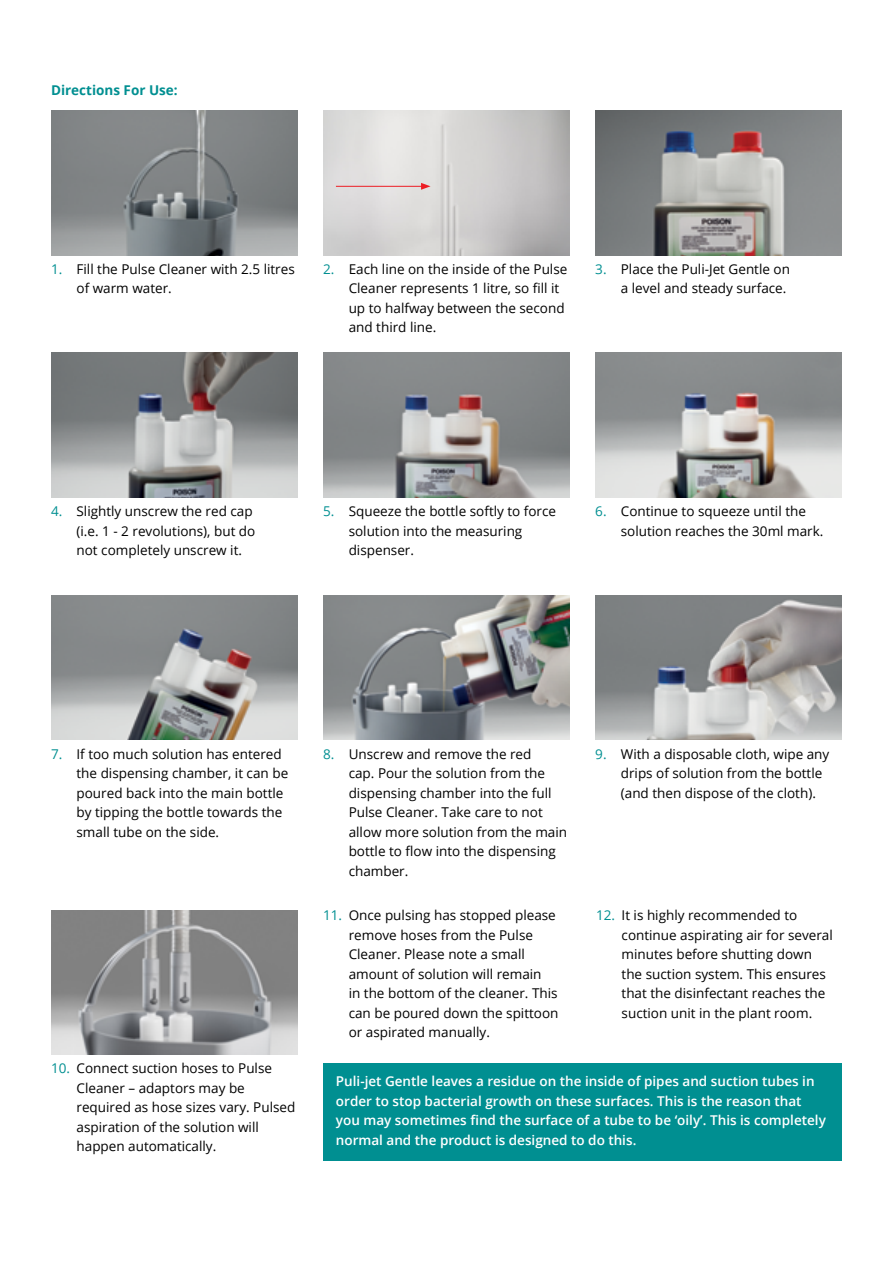
<style>
.page{position:relative;width:893px;height:1263px;background:#fff}
.page>*{position:absolute;margin:0;border:0;box-sizing:border-box;transform-origin:0 0}
.t1{font:13.5px/19.5px "Open Sans";color:#000}
.t2{font:600 13.5px/19.5px "Open Sans";color:#fff}
.t3{font:700 13.5px "Open Sans";color:#008f91}
.s1{color:#008f91}
</style>
<div class="page">
<img style="left:51px;top:111px;width:247px;height:144px">
<img style="left:51px;top:353px;width:246px;height:144px">
<img style="left:595px;top:353px;width:247px;height:144px">
<img style="left:323px;top:353px;width:247px;height:144px">
<img style="left:51px;top:595px;width:247px;height:145px">
<img style="left:323px;top:595px;width:247px;height:145px">
<img style="left:595px;top:595px;width:247px;height:145px">
<div style="left:323px;top:1063px;width:519px;height:98px;background:#008f91"></div>
<img style="left:595px;top:111px;width:247px;height:144px">
<img style="left:323px;top:111px;width:247px;height:144px">
<hr style="left:336px;top:186px;width:87px;height:1px;background:#ed1d24">
<svg style="left:421px;top:183px;width:10px;height:7px"></svg>
<img style="left:51px;top:910px;width:247px;height:144px">
<p class="t3" style="left:51px;top:81px;width:128px">Directions For Use:</p>
<p class="t1" style="left:77px;top:259px;width:220px;text-indent:-26px"><span class="s1">1.</span> Fill the Pulse Cleaner with 2.5 litres of warm water.</p>
<p class="t1" style="left:349px;top:259px;width:220px;text-indent:-26px"><span class="s1">2.</span> Each line on the inside of the Pulse<br>Cleaner represents 1 litre, so fill it up to halfway between the second and third line.</p>
<p class="t1" style="left:595px;top:259px;width:196px;text-align:right"><span class="s1">3.</span> Place the Puli-Jet Gentle on a level and steady surface.</p>
<p class="t1" style="left:77px;top:501px;width:180px;text-indent:-26px"><span class="s1">4.</span> Slightly unscrew the red cap (i.e. 1 - 2 revolutions), but do not completely unscrew it.</p>
<p class="t1" style="left:349px;top:501px;width:209px;text-indent:-26px"><span class="s1">5.</span> Squeeze the bottle softly to force solution into the measuring dispenser.</p>
<p class="t1" style="left:621px;top:501px;width:204px;text-indent:-26px"><span class="s1">6.</span> Continue to squeeze until the solution reaches the 30ml mark.</p>
<p class="t1" style="left:77px;top:744px;width:213px;text-indent:-26px"><span class="s1">7.</span> If too much solution has entered the dispensing chamber, it can be poured back into the main bottle by tipping the bottle towards the small tube on the side.</p>
<p class="t1" style="left:349px;top:744px;width:220px;text-indent:-26px"><span class="s1">8.</span> Unscrew and remove the red<br>cap. Pour the solution from the dispensing chamber into the full<br>Pulse Cleaner. Take care to not allow more solution from the main bottle to flow into the dispensing chamber.</p>
<p class="t1" style="left:621px;top:744px;width:210px;text-indent:-26px"><span class="s1">9.</span> With a disposable cloth, wipe any drips of solution from the bottle (and then dispose of the cloth).</p>
<p class="t1" style="left:77px;top:1058px;width:220px;text-indent:-26px"><span class="s1">10.</span> Connect suction hoses to Pulse<br>Cleaner – adaptors may be required as hose sizes vary. Pulsed aspiration of the solution will happen automatically.</p>
<p class="t1" style="left:349px;top:905px;width:211px;text-indent:-26px"><span class="s1">11.</span> Once pulsing has stopped please remove hoses from the Pulse<br>Cleaner. Please note a small amount of solution will remain<br>in the bottom of the cleaner. This can be poured down the spittoon or aspirated manually.</p>
<p class="t1" style="left:622px;top:905px;width:213px;text-indent:-26px"><span class="s1">12.</span> It is highly recommended to continue aspirating air for several minutes before shutting down the suction system. This ensures that the disinfectant reaches the suction unit in the plant room.</p>
<p class="t2" style="left:336px;top:1071px;width:491px">Puli-jet Gentle leaves a residue on the inside of pipes and suction tubes in order to stop bacterial growth on these surfaces. This is the reason that you may sometimes find the surface of a tube to be ‘oily’. This is completely normal and the product is designed to do this.</p>
</div>
